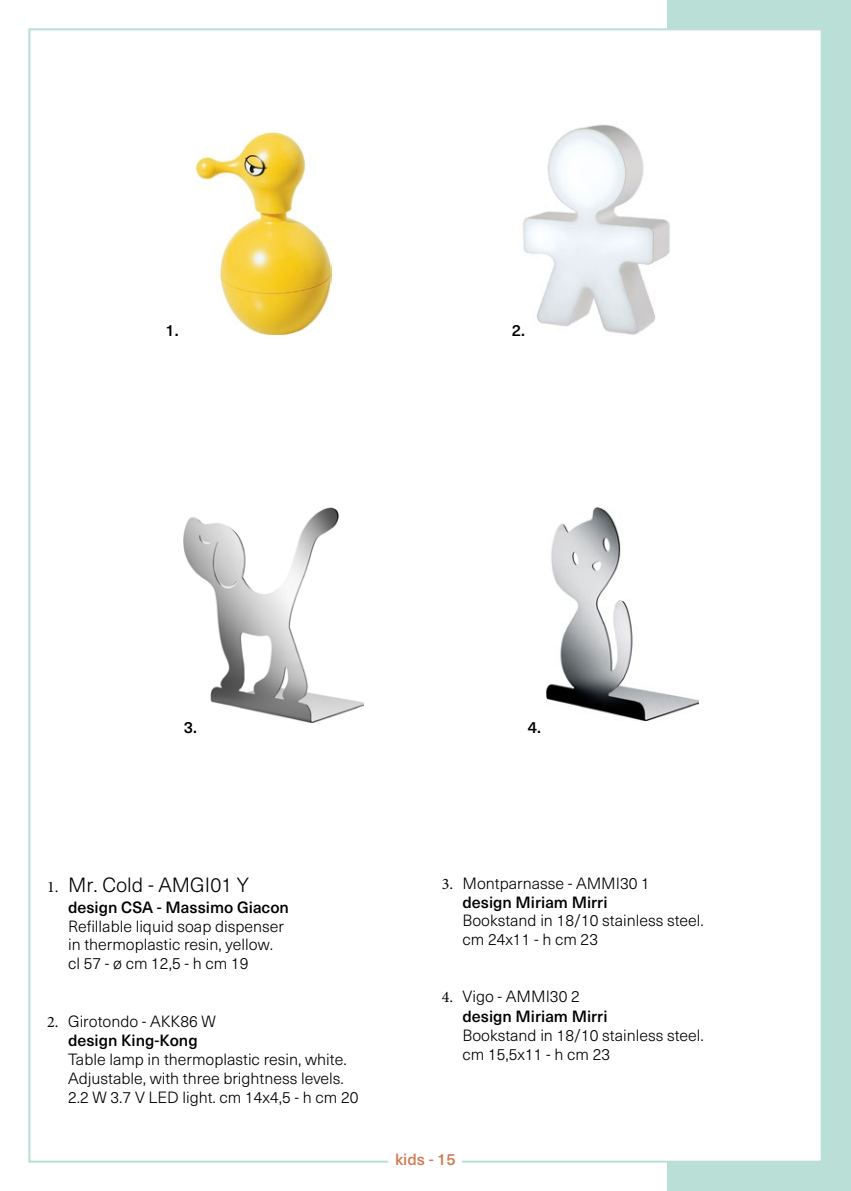
<style>
.page{position:relative;width:851px;height:1191px;background:#fff}
.page>*{position:absolute;margin:0;border:0;box-sizing:border-box;transform-origin:0 0}
.t1{font:300 20.2px "Neue Haas Unica W1 G";color:#000}
.t2{font:300 16px/19.2px "Neue Haas Unica W1 G";color:#000}
.t3{font:500 16px/19.2px "Neue Haas Unica W1 G";color:#000}
.t4{font:500 16px "Neue Haas Unica W1 G";color:#cf7d57}
.s1{font-family:"Minion Pro";font-weight:400;font-size:16px}
.s2{font-family:"Minion Pro";font-weight:400}
.s3{font-weight:500}
.s4{font-weight:300}
</style>
<div class="page">
<div style="left:667px;top:0;width:183px;height:1191px;background:#badfd7"></div>
<div style="left:28px;top:28px;width:794px;height:1134px;background:#fff;border:2px solid #badfd7"></div>
<img style="left:523px;top:124px;width:147px;height:211px">
<img style="left:184px;top:507px;width:179px;height:215px">
<img style="left:546px;top:507px;width:152px;height:214px">
<img style="left:196px;top:132px;width:135px;height:203px">
<div style="left:388px;top:1152px;width:74px;height:17px;background:#fff"></div>
<p class="t3" style="left:165px;top:320px;width:15px">1.</p>
<p class="t3" style="left:511px;top:320px;width:15px">2.</p>
<p class="t3" style="left:184px;top:717px;width:15px">3.</p>
<p class="t3" style="left:527px;top:717px;width:15px">4.</p>
<p class="t1" style="left:47px;top:870px;width:203px"><span class="s1">1.</span> Mr. Cold - AMGI01 Y</p>
<p class="t3" style="left:68px;top:896px;width:222px">design CSA - Massimo Giacon</p>
<p class="t2" style="left:68px;top:915px;width:217px">Refillable liquid soap dispenser in thermoplastic resin, yellow. cl 57 - ø cm 12,5 - h cm 19</p>
<p class="t2" style="left:47px;top:1010px;width:170px;text-align:center"><span class="s2">2.</span> Girotondo - AKK86 W <span class="s3">design King-Kong</span></p>
<p class="t2" style="left:68px;top:1049px;width:292px">Table lamp in thermoplastic resin, white.<br>Adjustable, with three brightness levels.<br>2.2 W 3.7 V LED light. cm 14x4,5 - h cm 20</p>
<p class="t2" style="left:462px;top:873px;width:189px;line-height:18.6px;text-indent:-21px"><span class="s2">3.</span> Montparnasse - AMMI30 1 <span class="s3">design Miriam Mirri</span></p>
<p class="t2" style="left:462px;top:910px;width:243px;line-height:18.6px">Bookstand in 18/10 stainless steel. cm 24x11 - h cm 23</p>
<p class="t3" style="left:462px;top:986px;width:146px;text-indent:-21px"><span class="s2">4.</span> <span class="s4">Vigo - AMMI30 2 </span>design Miriam Mirri</p>
<p class="t2" style="left:462px;top:1024px;width:243px">Bookstand in 18/10 stainless steel. cm 15,5x11 - h cm 23</p>
<p class="t4" style="left:395px;top:1147px;width:62px">kids - 15</p>
</div>
